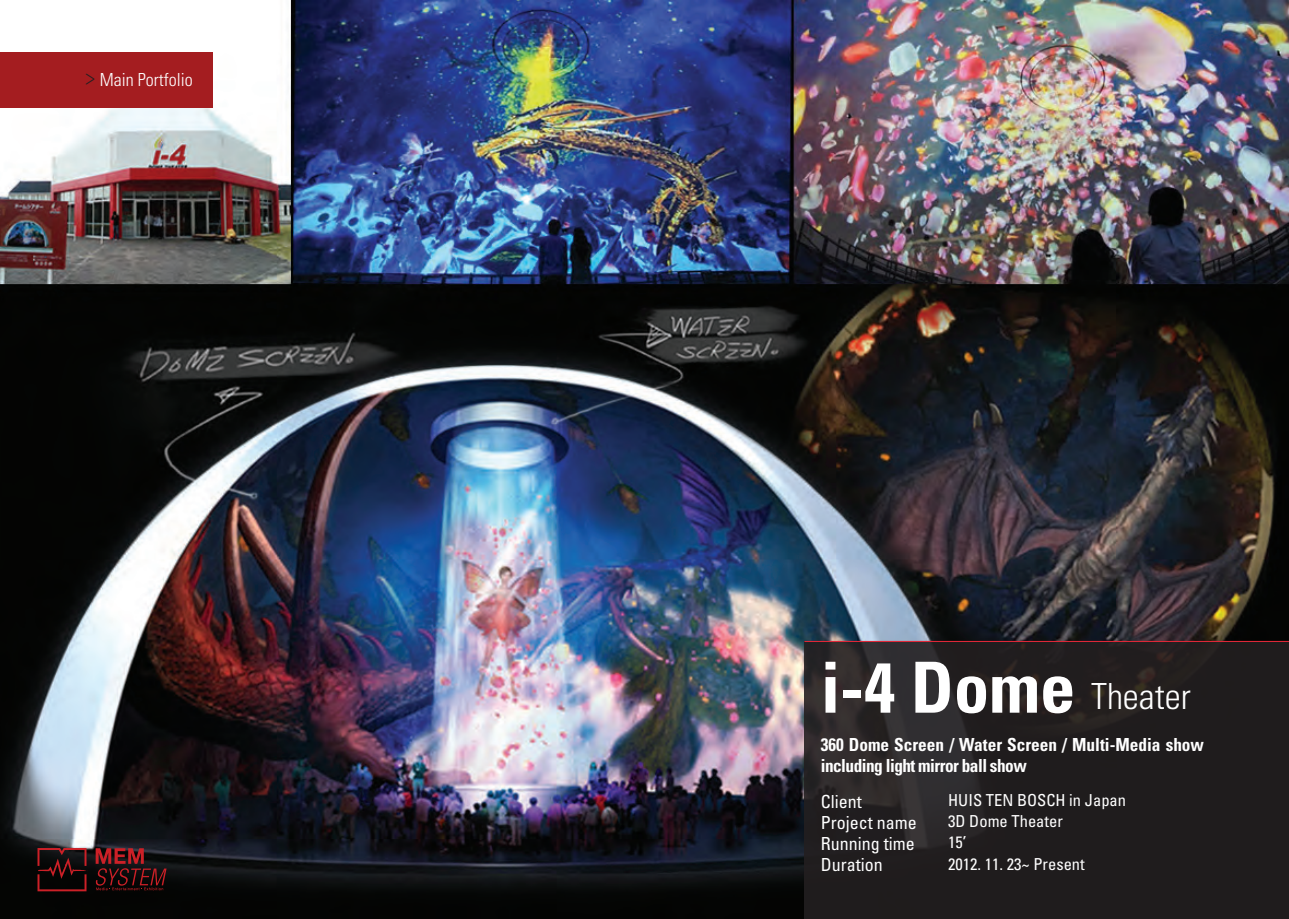
<style>
.page{position:relative;width:1289px;height:919px;background:#fff}
.page>*{position:absolute;margin:0;border:0;box-sizing:border-box;transform-origin:0 0}
.t1{font:700 condensed 70.5px "Univers LT Std";color:#fff}
.t2{font:700 condensed 18px/21.6px "Univers LT Std";color:#fff;scale:.96 1}
.t3{font:condensed 18px/21px "Univers LT Std";color:#fff}
.t4{font:300 condensed 18px "Univers LT Std";color:#fff}
.t5{font:condensed 16.5px/21px "Univers LT Std";color:#fff}
.s1{font-family:"YDVYGO Std 31";font-weight:400;font-stretch:normal;font-size:16.5px;color:#231f20}
.s2{font-weight:300;font-size:36px}
</style>
<div class="page">
<img style="left:0;top:0;width:1288px;height:918px">
<div style="left:0;top:52px;width:213px;height:55px;background:#a41d20"></div>
<svg style="left:37px;top:847px;width:52px;height:44px"></svg>
<svg style="left:95px;top:848px;width:71px;height:42px"></svg>
<svg style="left:804px;top:642px;width:484px;height:276px;fill:#1f1c1d"></svg>
<hr style="left:804px;top:641px;width:484px;height:1px;background:#ec2839">
<p class="t4" style="left:85px;top:68px;width:109px"><span class="s1">&gt;</span> Main Portfolio</p>
<h1 class="t1" style="left:820px;top:644px;width:372px">i-4 Dome <span class="s2">Theater</span></h1>
<p class="t2" style="left:820px;top:733px;width:401px">360 Dome Screen / Water Screen / Multi-Media show including light mirror ball show</p>
<p class="t3" style="left:820px;top:790px;width:97px">Client<br>Project name<br>Running time<br>Duration</p>
<p class="t5" style="left:948px;top:789px;width:179px">HUIS TEN BOSCH in Japan<br>3D Dome Theater<br>15’<br>2012. 11. 23~ Present</p>
</div>
